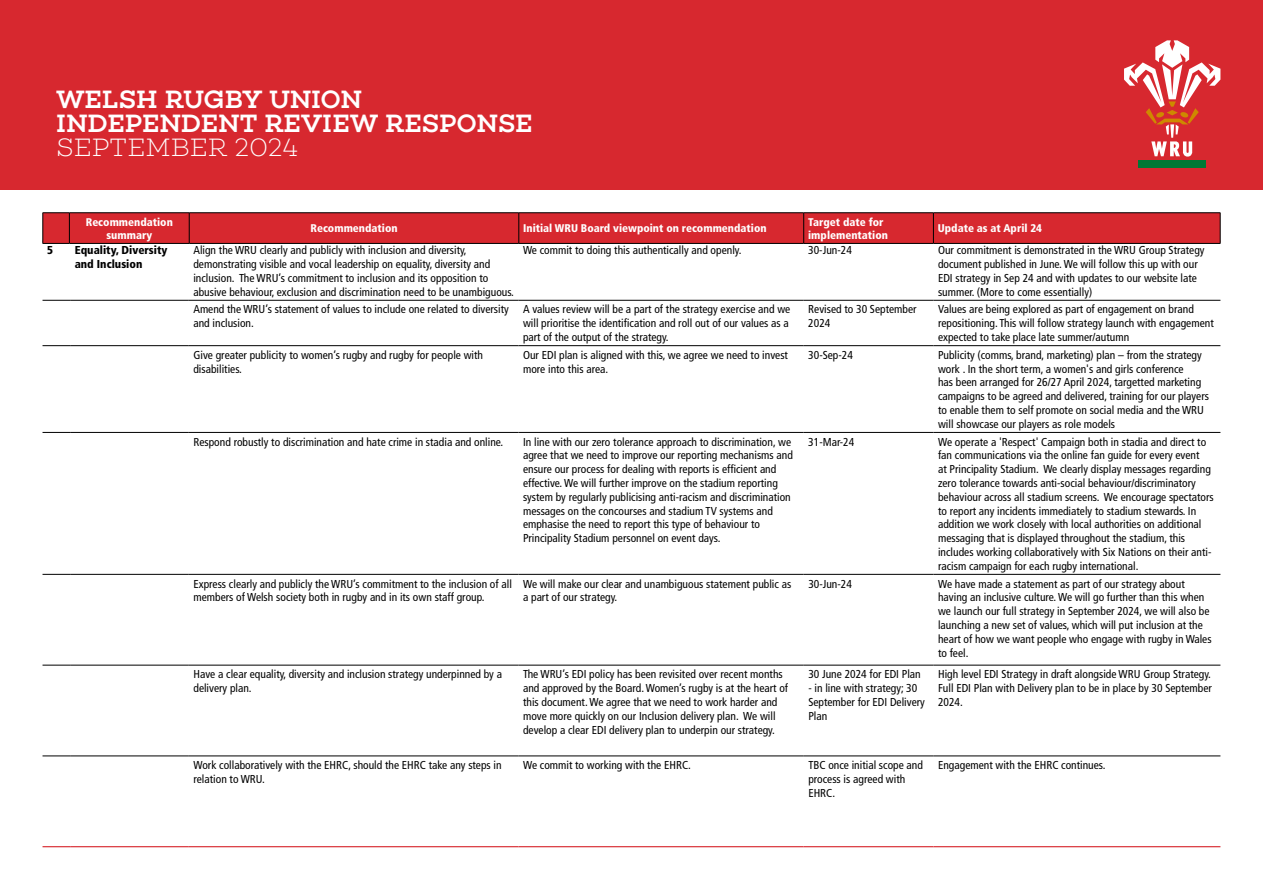
<style>
.page{position:relative;width:1263px;height:893px;background:#fff}
.page>*{position:absolute;margin:0;border:0;box-sizing:border-box;transform-origin:0 0}
.t1{font:500 25.5px/24.5px "Choplin";letter-spacing:-.005em;color:#fff}
.t2{font:200 25.5px "Choplin";letter-spacing:.01em;color:#fff}
.t3{font:condensed 11.55px/13.8px "Frutiger LT Std";color:#000}
.t4{font:900 condensed 11.55px/13.8px "Frutiger LT Std";color:#000}
.t5{font:900 condensed 11.1px/13.4px "Frutiger LT Std";color:#fff;text-align:center}
</style>
<div class="page">
<div style="left:0;top:0;width:1263px;height:190px;background:#d7282f"></div>
<div style="left:1138px;top:160px;width:68px;height:8px;background:#007835"></div>
<svg style="left:1124px;top:40px;width:96px;height:117px"></svg>
<svg style="left:43px;top:345px;width:27px;height:1px"></svg>
<hr style="left:70px;top:345px;width:119px;height:1px;background:#000">
<hr style="left:189px;top:345px;width:329px;height:1px;background:#000">
<hr style="left:518px;top:345px;width:286px;height:1px;background:#000">
<hr style="left:804px;top:345px;width:129px;height:1px;background:#000">
<hr style="left:933px;top:345px;width:287px;height:1px;background:#000">
<svg style="left:43px;top:432px;width:27px;height:1px"></svg>
<hr style="left:70px;top:432px;width:119px;height:1px;background:#000">
<hr style="left:189px;top:432px;width:329px;height:1px;background:#000">
<hr style="left:518px;top:432px;width:286px;height:1px;background:#000">
<hr style="left:804px;top:432px;width:129px;height:1px;background:#000">
<hr style="left:933px;top:432px;width:287px;height:1px;background:#000">
<svg style="left:43px;top:574px;width:27px;height:1px"></svg>
<hr style="left:70px;top:574px;width:119px;height:1px;background:#000">
<hr style="left:189px;top:574px;width:329px;height:1px;background:#000">
<hr style="left:518px;top:574px;width:286px;height:1px;background:#000">
<hr style="left:804px;top:574px;width:129px;height:1px;background:#000">
<hr style="left:933px;top:574px;width:287px;height:1px;background:#000">
<svg style="left:43px;top:665px;width:27px;height:1px"></svg>
<hr style="left:70px;top:665px;width:119px;height:1px;background:#000">
<hr style="left:189px;top:665px;width:329px;height:1px;background:#000">
<hr style="left:518px;top:665px;width:286px;height:1px;background:#000">
<hr style="left:804px;top:665px;width:129px;height:1px;background:#000">
<hr style="left:933px;top:665px;width:287px;height:1px;background:#000">
<svg style="left:43px;top:756px;width:27px;height:1px"></svg>
<hr style="left:70px;top:756px;width:119px;height:1px;background:#000">
<hr style="left:189px;top:756px;width:329px;height:1px;background:#000">
<hr style="left:518px;top:756px;width:286px;height:1px;background:#000">
<hr style="left:804px;top:756px;width:129px;height:1px;background:#000">
<hr style="left:933px;top:756px;width:287px;height:1px;background:#000">
<svg style="left:43px;top:300px;width:27px;height:1px"></svg>
<hr style="left:70px;top:300px;width:119px;height:1px;background:#000">
<hr style="left:189px;top:300px;width:329px;height:1px;background:#000">
<hr style="left:518px;top:300px;width:286px;height:1px;background:#000">
<hr style="left:804px;top:300px;width:129px;height:1px;background:#000">
<hr style="left:933px;top:300px;width:287px;height:1px;background:#000">
<svg style="left:43px;top:846px;width:27px;height:1px"></svg>
<hr style="left:70px;top:846px;width:119px;height:1px;background:#d7282f">
<hr style="left:189px;top:846px;width:329px;height:1px;background:#d7282f">
<hr style="left:518px;top:846px;width:286px;height:1px;background:#d7282f">
<hr style="left:804px;top:846px;width:129px;height:1px;background:#d7282f">
<hr style="left:933px;top:846px;width:287px;height:1px;background:#d7282f">
<hr style="left:1220px;top:213px;width:1px;height:30px;background:#000">
<svg style="left:43px;top:212px;width:1177px;height:32px;background:#ce272e"></svg>
<hr style="left:69px;top:243px;width:120px;height:1px;background:#000">
<hr style="left:189px;top:243px;width:330px;height:1px;background:#000">
<hr style="left:519px;top:243px;width:285px;height:1px;background:#000">
<hr style="left:804px;top:243px;width:129px;height:1px;background:#000">
<hr style="left:933px;top:243px;width:287px;height:1px;background:#000">
<h1 class="t1" style="left:56px;top:87px;width:478px">WELSH RUGBY UNION<br>INDEPENDENT REVIEW RESPONSE</h1>
<h1 class="t2" style="left:56px;top:133px;width:244px">SEPTEMBER 2024</h1>
<p class="t5" style="left:86px;top:215px;width:89px">Recommendation summary</p>
<p class="t5" style="left:310px;top:222px;width:89px">Recommendation</p>
<p class="t5" style="left:523px;top:222px;width:245px">Initial WRU Board viewpoint on recommendation</p>
<p class="t5" style="left:808px;top:215px;width:81px;text-align:left">Target date for implementation</p>
<p class="t5" style="left:938px;top:222px;width:106px">Update as at April 24</p>
<p class="t4" style="left:47px;top:243px;width:7px">5</p>
<p class="t4" style="left:75px;top:243px;width:94px">Equality, Diversity and Inclusion</p>
<p class="t3" style="left:193px;top:243px;width:322px">Align the WRU clearly and publicly with inclusion and diversity, demonstrating visible and vocal leadership on equality, diversity and inclusion. The WRU’s commitment to inclusion and its opposition to abusive behaviour, exclusion and discrimination need to be unambiguous.</p>
<p class="t3" style="left:523px;top:243px;width:220px">We commit to doing this authentically and openly.</p>
<p class="t3" style="left:808px;top:243px;width:45px">30-Jun-24</p>
<p class="t3" style="left:938px;top:243px;width:268px">Our commitment is demonstrated in the WRU Group Strategy document published in June. We will follow this up with our EDI strategy in Sep 24 and with updates to our website late summer. (More to come essentially)</p>
<p class="t3" style="left:193px;top:303px;width:317px">Amend the WRU’s statement of values to include one related to diversity and inclusion.</p>
<p class="t3" style="left:523px;top:303px;width:269px">A values review will be a part of the strategy exercise and we will prioritise the identification and roll out of our values as a part of the output of the strategy.</p>
<p class="t3" style="left:808px;top:303px;width:110px">Revised to 30 September<br>2024</p>
<p class="t3" style="left:938px;top:303px;width:277px">Values are being explored as part of engagement on brand repositioning. This will follow strategy launch with engagement expected to take place late summer/autumn</p>
<p class="t3" style="left:193px;top:348px;width:291px">Give greater publicity to women’s rugby and rugby for people with disabilities.</p>
<p class="t3" style="left:523px;top:348px;width:266px">Our EDI plan is aligned with this, we agree we need to invest more into this area.</p>
<p class="t3" style="left:808px;top:348px;width:46px">30-Sep-24</p>
<p class="t3" style="left:938px;top:348px;width:272px">Publicity (comms, brand, marketing) plan – from the strategy work . In the short term, a women's and girls conference<br>has been arranged for 26/27 April 2024, targetted marketing campaigns to be agreed and delivered, training for our players to enable them to self promote on social media and the WRU will showcase our players as role models</p>
<p class="t3" style="left:193px;top:435px;width:311px">Respond robustly to discrimination and hate crime in stadia and online.</p>
<p class="t3" style="left:523px;top:435px;width:271px">In line with our zero tolerance approach to discrimination, we agree that we need to improve our reporting mechanisms and ensure our process for dealing with reports is efficient and effective. We will further improve on the stadium reporting system by regularly publicising anti-racism and discrimination messages on the concourses and stadium TV systems and emphasise the need to report this type of behaviour to Principality Stadium personnel on event days.</p>
<p class="t3" style="left:808px;top:435px;width:48px">31-Mar-24</p>
<p class="t3" style="left:938px;top:435px;width:277px">We operate a 'Respect' Campaign both in stadia and direct to fan communications via the online fan guide for every event<br>at Principality Stadium. We clearly display messages regarding zero tolerance towards anti-social behaviour/discriminatory behaviour across all stadium screens. We encourage spectators to report any incidents immediately to stadium stewards. In addition we work closely with local authorities on additional messaging that is displayed throughout the stadium, this includes working collaboratively with Six Nations on their anti&shy;racism campaign for each rugby international.</p>
<p class="t3" style="left:193px;top:577px;width:320px">Express clearly and publicly the WRU’s commitment to the inclusion of all members of Welsh society both in rugby and in its own staff group.</p>
<p class="t3" style="left:523px;top:577px;width:270px">We will make our clear and unambiguous statement public as a part of our strategy.</p>
<p class="t3" style="left:808px;top:577px;width:45px">30-Jun-24</p>
<p class="t3" style="left:938px;top:577px;width:275px">We have made a statement as part of our strategy about having an inclusive culture. We will go further than this when we launch our full strategy in September 2024, we will also be launching a new set of values, which will put inclusion at the heart of how we want people who engage with rugby in Wales to feel.</p>
<p class="t3" style="left:193px;top:667px;width:310px">Have a clear equality, diversity and inclusion strategy underpinned by a delivery plan.</p>
<p class="t3" style="left:523px;top:667px;width:266px">The WRU’s EDI policy has been revisited over recent months and approved by the Board. Women’s rugby is at the heart of this document. We agree that we need to work harder and move more quickly on our Inclusion delivery plan. We will develop a clear EDI delivery plan to underpin our strategy.</p>
<p class="t3" style="left:808px;top:667px;width:114px">30 June 2024 for EDI Plan</p>
<p class="t3" style="left:938px;top:667px;width:275px;text-align:justify">High level EDI Strategy in draft alongside WRU Group Strategy.<br>Full EDI Plan with Delivery plan to be in place by 30 September 2024.</p>
<p class="t3" style="left:808px;top:681px;width:118px">- in line with strategy; 30<br>September for EDI Delivery<br>Plan</p>
<p class="t3" style="left:193px;top:758px;width:310px">Work collaboratively with the EHRC, should the EHRC take any steps in relation to WRU.</p>
<p class="t3" style="left:523px;top:758px;width:169px">We commit to working with the EHRC.</p>
<p class="t3" style="left:808px;top:758px;width:116px">TBC once initial scope and process is agreed with<br>EHRC.</p>
<p class="t3" style="left:938px;top:758px;width:169px">Engagement with the EHRC continues.</p>
</div>
